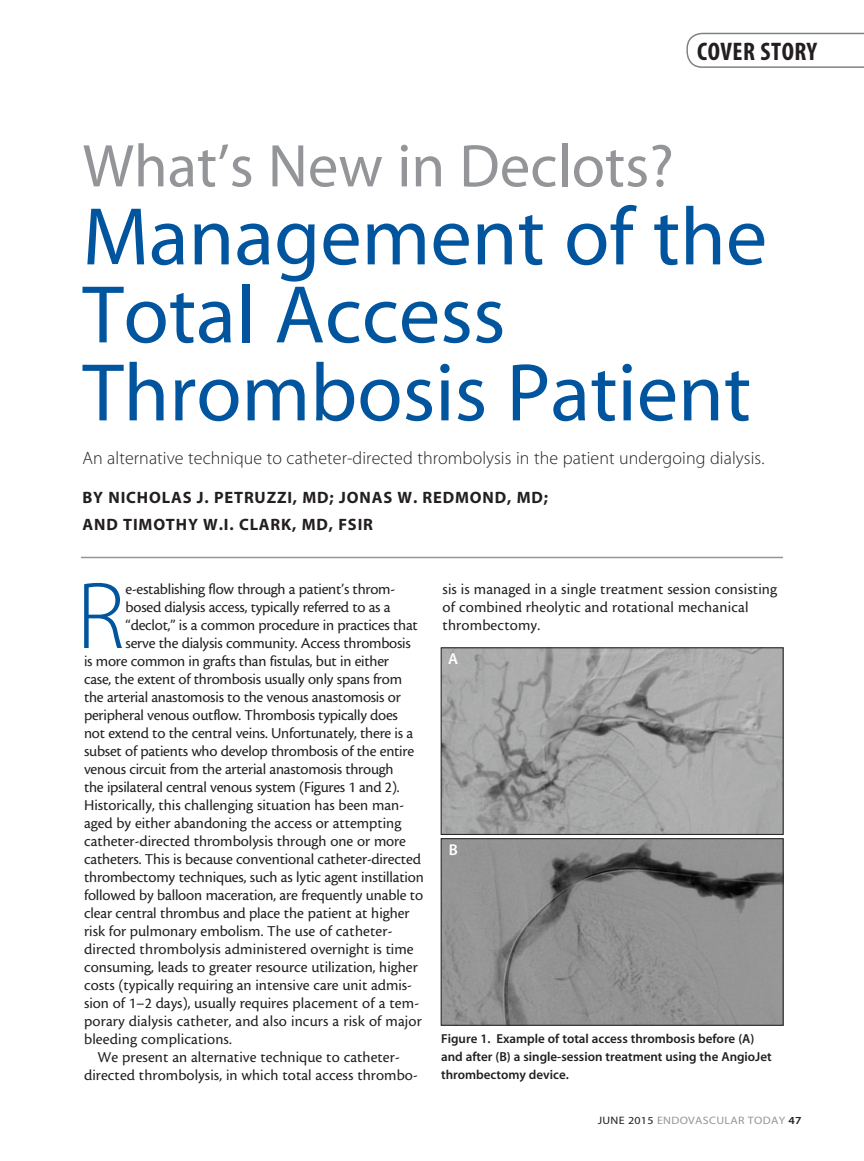
<style>
.page{position:relative;width:864px;height:1161px;background:#fff}
.page>*{position:absolute;margin:0;border:0;box-sizing:border-box;transform-origin:0 0}
.body_first{font:95.85px "Myriad MM 215 600";color:#01559f}
.headline{font:82.5px/78px "Myriad MM 400 600";color:#01559f}
.headline-2{font:60.75px "Myriad MM 400 600";color:#939598}
.t1{font:25.5px "Myriad MM 700 300";letter-spacing:.02em;color:#231f20}
.deck{font:18px "Myriad MM 215 600";letter-spacing:.005em;color:#231f20}
.author{font:16.5px "Myriad MM 700 600";letter-spacing:.05em;color:#231f20}
.body_first-2{font:15.75px "Cronos MM 408 10";letter-spacing:-.01em;color:#231f20}
.body{font:15.75px/18px "Cronos MM 408 10";letter-spacing:.01em;color:#231f20;text-align:center}
.body_first-3{font:15.75px "Cronos MM 408 10";letter-spacing:.01em;color:#231f20}
.t2{font:15.75px "Myriad MM 565 600";color:#fff}
.t3{font:13.05px/18px "Myriad MM 565 600";color:#231f20}
.t4{font:10.8px "Myriad MM 400 600";letter-spacing:.025em;color:#939598;scale:1.11 1}
.s1{color:#231f20}
.s2{font-family:"Myriad MM 565 600";color:#231f20}
</style>
<div class="page">
<svg style="left:686px;top:33px;width:178px;height:35px"></svg>
<hr style="left:81px;top:557px;width:702px;height:1px;background:#939598">
<img style="left:443px;top:649px;width:339px;height:184px">
<div style="left:441px;top:647px;width:343px;height:188px;border:1px solid #231f20"></div>
<img style="left:443px;top:840px;width:339px;height:184px">
<div style="left:441px;top:838px;width:343px;height:188px;border:1px solid #231f20"></div>
<h3 class="t1" style="left:697px;top:39px;width:122px">COVER STORY</h3>
<p class="headline-2" style="left:83px;top:137px;width:593px">What’s New in Declots?</p>
<p class="headline" style="left:83px;top:202px;width:686px">Management of the<br>Total Access<br>Thrombosis Patient</p>
<p class="deck" style="left:82px;top:449px;width:684px">An alternative technique to catheter-directed thrombolysis in the patient undergoing dialysis.</p>
<p class="author" style="left:82px;top:489px;width:467px">BY NICHOLAS J. PETRUZZI, MD; JONAS W. REDMOND, MD;</p>
<p class="author" style="left:82px;top:516px;width:292px">AND TIMOTHY W.I. CLARK, MD, FSIR</p>
<p class="body_first" style="left:76px;top:570px;width:50px">R</p>
<p class="body_first-2" style="left:126px;top:581px;width:271px">e-establishing flow through a patient’s throm-</p>
<p class="body_first-2" style="left:126px;top:599px;width:267px">bosed dialysis access, typically referred to as a</p>
<p class="body_first-2" style="left:126px;top:617px;width:294px">“declot,” is a common procedure in practices that</p>
<p class="body_first-2" style="left:126px;top:635px;width:287px">serve the dialysis community. Access thrombosis</p>
<p class="body_first-2" style="left:84px;top:653px;width:307px">is more common in grafts than fistulas, but in either</p>
<p class="body_first-2" style="left:84px;top:671px;width:320px">case, the extent of thrombosis usually only spans from</p>
<p class="body_first-2" style="left:84px;top:689px;width:318px">the arterial anastomosis to the venous anastomosis or</p>
<p class="body_first-2" style="left:84px;top:707px;width:315px">peripheral venous outflow. Thrombosis typically does</p>
<p class="body_first-2" style="left:84px;top:725px;width:331px">not extend to the central veins. Unfortunately, there is a</p>
<p class="body_first-2" style="left:84px;top:743px;width:332px">subset of patients who develop thrombosis of the entire</p>
<p class="body_first-2" style="left:84px;top:761px;width:311px">venous circuit from the arterial anastomosis through</p>
<p class="body_first-2" style="left:84px;top:779px;width:317px">the ipsilateral central venous system (Figures 1 and 2).</p>
<p class="body_first-2" style="left:84px;top:797px;width:322px">Historically, this challenging situation has been man-</p>
<p class="body_first-2" style="left:84px;top:815px;width:319px">aged by either abandoning the access or attempting</p>
<p class="body_first-2" style="left:84px;top:833px;width:323px">catheter-directed thrombolysis through one or more</p>
<p class="body_first-2" style="left:84px;top:851px;width:338px">catheters. This is because conventional catheter-directed</p>
<p class="body_first-2" style="left:84px;top:869px;width:341px">thrombectomy techniques, such as lytic agent instillation</p>
<p class="body_first-2" style="left:84px;top:887px;width:341px">followed by balloon maceration, are frequently unable to</p>
<p class="body_first-2" style="left:84px;top:905px;width:327px">clear central thrombus and place the patient at higher</p>
<p class="body_first-2" style="left:84px;top:923px;width:310px">risk for pulmonary embolism. The use of catheter-</p>
<p class="body_first-3" style="left:84px;top:941px;width:331px">directed thrombolysis administered overnight is time</p>
<p class="body_first-2" style="left:84px;top:959px;width:335px">consuming, leads to greater resource utilization, higher</p>
<p class="body_first-2" style="left:84px;top:977px;width:329px">costs (typically requiring an intensive care unit admis-</p>
<p class="body_first-2" style="left:84px;top:995px;width:337px">sion of 1–2 days), usually requires placement of a tem-</p>
<p class="body_first-3" style="left:84px;top:1013px;width:339px">porary dialysis catheter, and also incurs a risk of major</p>
<p class="body_first-3" style="left:84px;top:1031px;width:149px">bleeding complications.</p>
<p class="body" style="left:84px;top:1048px;width:335px">We present an alternative technique to catheter&shy;directed thrombolysis, in which total access thrombo-</p>
<p class="body" style="left:443px;top:580px;width:336px;text-align:left">sis is managed in a single treatment session consisting of combined rheolytic and rotational mechanical thrombectomy.</p>
<p class="t2" style="left:448px;top:651px;width:12px">A</p>
<p class="t2" style="left:449px;top:842px;width:11px">B</p>
<p class="t3" style="left:441px;top:1031px;width:332px">Figure 1. Example of total access thrombosis before (A) and after (B) a single-session treatment using the AngioJet thrombectomy device.</p>
<p class="t4" style="left:598px;top:1115px;width:185px"><span class="s1">JUNE 2015</span> ENDOVASCULAR TODAY <span class="s2">47</span></p>
</div>
